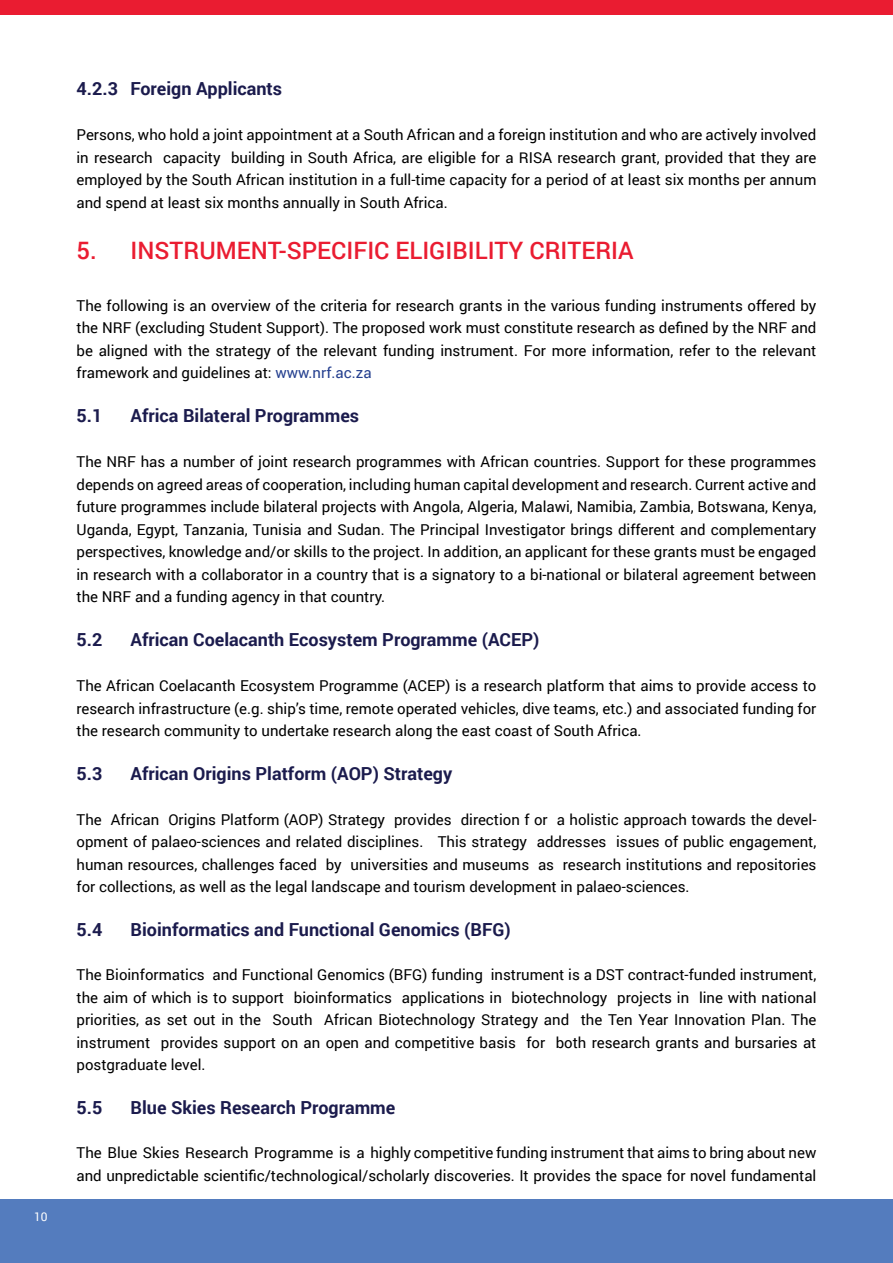
<style>
.page{position:relative;width:893px;height:1263px;background:#fff}
.page>*{position:absolute;margin:0;border:0;box-sizing:border-box;transform-origin:0 0}
.t1{font:500 24px "Roboto";color:#ea1c31}
.t2{font:700 18px "Roboto";color:#1b1b4d}
.t3{font:15px/22.5px "Roboto";color:#000;text-align:justify}
.t4{font:12px "Roboto";color:#fff}
.s1{color:#25408f}
</style>
<div class="page">
<div style="left:0;top:1199px;width:893px;height:64px;background:#547cbe"></div>
<div style="left:0;top:0;width:893px;height:15px;background:#ea1c31"></div>
<p class="t4" style="left:34px;top:1209px;width:15px">10</p>
<p class="t2" style="left:77px;top:76px;width:207px">4.2.3 Foreign Applicants</p>
<p class="t3" style="left:77px;top:123px;width:741px">Persons, who hold a joint appointment at a South African and a foreign institution and who are actively involved in research capacity building in South Africa, are eligible for a RISA research grant, provided that they are employed by the South African institution in a full-time capacity for a period of at least six months per annum and spend at least six months annually in South Africa.</p>
<h1 class="t1" style="left:77px;top:234px;width:559px">5. INSTRUMENT-SPECIFIC ELIGIBILITY CRITERIA</h1>
<p class="t3" style="left:77px;top:293px;width:741px">The following is an overview of the criteria for research grants in the various funding instruments offered by the NRF (excluding Student Support). The proposed work must constitute research as defined by the NRF and be aligned with the strategy of the relevant funding instrument. For more information, refer to the relevant framework and guidelines at: <span class="s1">www.nrf.ac.za</span></p>
<p class="t2" style="left:77px;top:403px;width:27px">5.1</p>
<p class="t2" style="left:131px;top:403px;width:230px">Africa Bilateral Programmes</p>
<p class="t3" style="left:77px;top:450px;width:741px">The NRF has a number of joint research programmes with African countries. Support for these programmes depends on agreed areas of cooperation, including human capital development and research. Current active and future programmes include bilateral projects with Angola, Algeria, Malawi, Namibia, Zambia, Botswana, Kenya, Uganda, Egypt, Tanzania, Tunisia and Sudan. The Principal Investigator brings different and complementary perspectives, knowledge and/or skills to the project. In addition, an applicant for these grants must be engaged in research with a collaborator in a country that is a signatory to a bi-national or bilateral agreement between the NRF and a funding agency in that country.</p>
<p class="t2" style="left:77px;top:627px;width:27px">5.2</p>
<p class="t2" style="left:131px;top:627px;width:410px">African Coelacanth Ecosystem Programme (ACEP)</p>
<p class="t3" style="left:77px;top:674px;width:741px">The African Coelacanth Ecosystem Programme (ACEP) is a research platform that aims to provide access to research infrastructure (e.g. ship’s time, remote operated vehicles, dive teams, etc.) and associated funding for the research community to undertake research along the east coast of South Africa.</p>
<p class="t2" style="left:77px;top:761px;width:27px">5.3</p>
<p class="t2" style="left:131px;top:761px;width:323px">African Origins Platform (AOP) Strategy</p>
<p class="t3" style="left:77px;top:807px;width:741px">The African Origins Platform (AOP) Strategy provides direction f or a holistic approach towards the devel&shy;opment of palaeo-sciences and related disciplines. This strategy addresses issues of public engagement, human resources, challenges faced by universities and museums as research institutions and repositories for collections, as well as the legal landscape and tourism development in palaeo-sciences.</p>
<p class="t2" style="left:77px;top:917px;width:27px">5.4</p>
<p class="t2" style="left:131px;top:917px;width:382px">Bioinformatics and Functional Genomics (BFG)</p>
<p class="t3" style="left:77px;top:963px;width:741px">The Bioinformatics and Functional Genomics (BFG) funding instrument is a DST contract-funded instrument, the aim of which is to support bioinformatics applications in biotechnology projects in line with national priorities, as set out in the South African Biotechnology Strategy and the Ten Year Innovation Plan. The instrument provides support on an open and competitive basis for both research grants and bursaries at postgraduate level.</p>
<p class="t2" style="left:77px;top:1095px;width:27px">5.5</p>
<p class="t2" style="left:131px;top:1095px;width:266px">Blue Skies Research Programme</p>
<p class="t3" style="left:77px;top:1141px;width:741px">The Blue Skies Research Programme is a highly competitive funding instrument that aims to bring about new and unpredictable scientific/technological/scholarly discoveries. It provides the space for novel fundamental</p>
</div>
